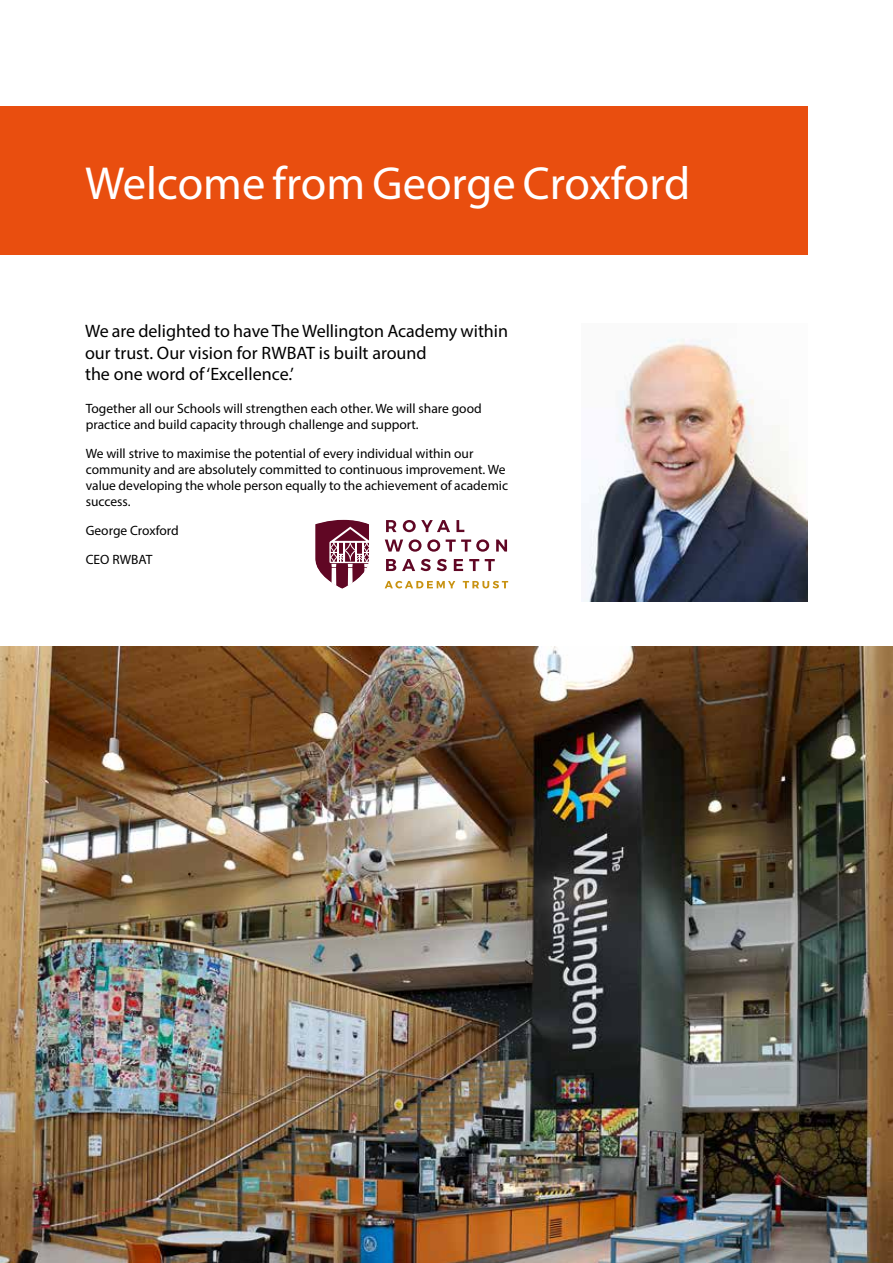
<style>
.page{position:relative;width:893px;height:1263px;background:#fff}
.page>*{position:absolute;margin:0;border:0;box-sizing:border-box;transform-origin:0 0}
.t1{font:46.5px "Myriad Pro";color:#fff}
.t2{font:18px/21.6px "Myriad Pro";color:#000}
.t3{font:13.5px/16.2px "Myriad Pro";color:#000}
</style>
<div class="page">
<div style="left:0;top:106px;width:808px;height:149px;background:#e94e0f"></div>
<img style="left:581px;top:338px;width:227px;height:264px">
<img style="left:0;top:646px;width:893px;height:617px">
<svg style="left:315px;top:519px;width:54px;height:70px"></svg>
<svg style="left:385px;top:581px;width:123px;height:7px"></svg>
<svg style="left:386px;top:559px;width:109px;height:12px"></svg>
<svg style="left:385px;top:539px;width:122px;height:13px"></svg>
<svg style="left:386px;top:520px;width:78px;height:12px"></svg>
<h1 class="t1" style="left:85px;top:155px;width:607px">Welcome from George Croxford</h1>
<h2 class="t2" style="left:85px;top:320px;width:425px">We are delighted to have The Wellington Academy within our trust. Our vision for RWBAT is built around<br>the one word of ‘Excellence.’</h2>
<p class="t3" style="left:86px;top:400px;width:397px">Together all our Schools will strengthen each other. We will share good practice and build capacity through challenge and support.</p>
<p class="t3" style="left:86px;top:445px;width:424px">We will strive to maximise the potential of every individual within our community and are absolutely committed to continuous improvement. We value developing the whole person equally to the achievement of academic success.</p>
<p class="t3" style="left:86px;top:516px;width:95px;line-height:29px">George Croxford<br>CEO RWBAT</p>
</div>
